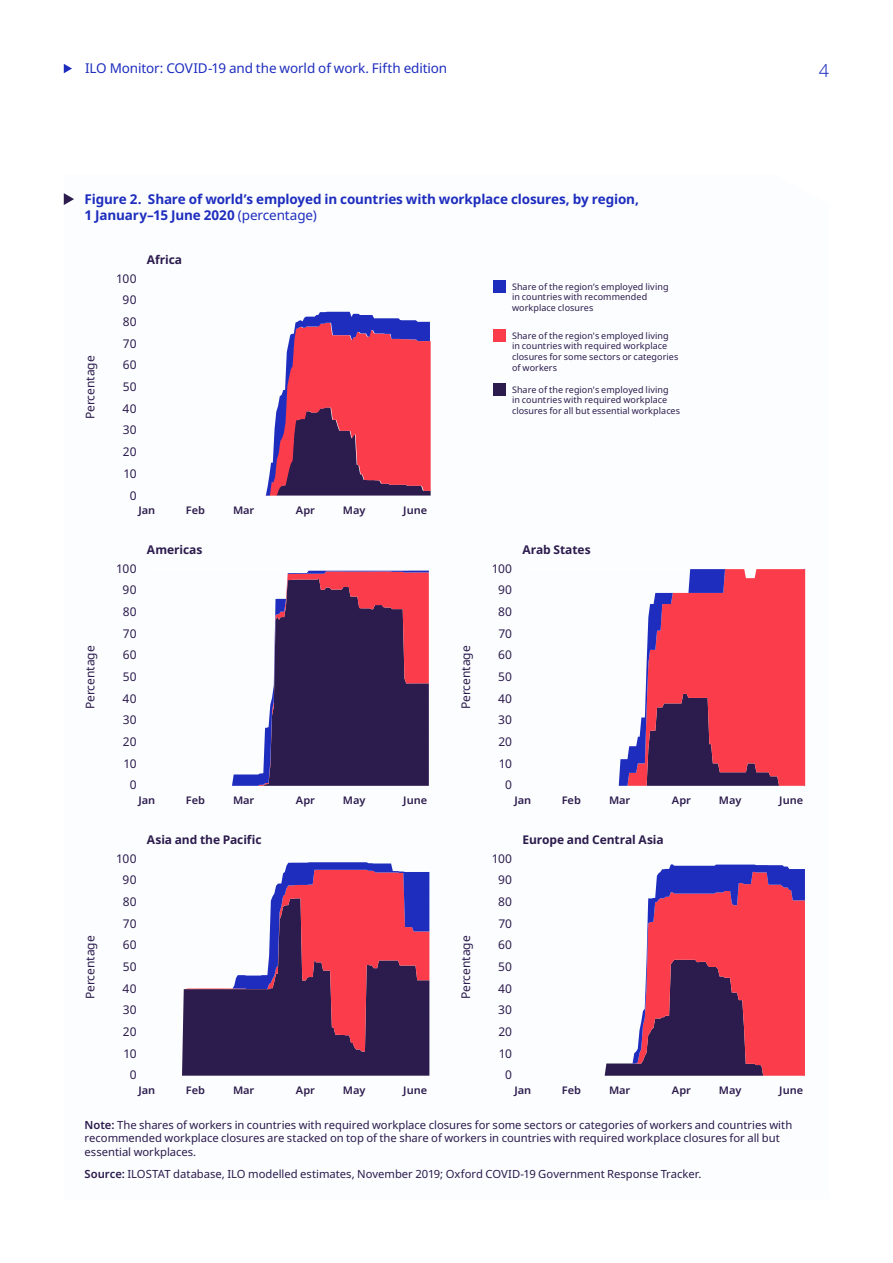
<style>
.page{position:relative;width:893px;height:1263px;background:#fff}
.page>*{position:absolute;margin:0;border:0;box-sizing:border-box;transform-origin:0 0}
.t1{font:300 18px "Noto Sans";color:#1e2dbe}
.figs_heading_ilo{font:700 13.5px/16.2px "Noto Sans";letter-spacing:-.01em;color:#1e2dbe}
.t2{font:13.5px "Noto Sans";letter-spacing:-.01em;color:#1e2dbe}
.t3{font:12px "Noto Sans";letter-spacing:-.005em;color:#2c1b4d}
.t4{font:700 12px "Noto Sans";letter-spacing:-.005em;color:#2c1b4d}
.figs_source_notes_re{font:11.25px/13.5px "Noto Sans";color:#2c1b4d}
.t5{font:600 10.5px "Noto Sans";color:#2c1b4d;scale:1.05 1}
.t6{font:9px/10.8px "Noto Sans";letter-spacing:.005em;color:#2c1b4d}
.s1{font-weight:400}
.s2{font-weight:600}
</style>
<div class="page">
<svg style="left:64px;top:64px;width:8px;height:9px"></svg>
<div style="left:493px;top:383px;width:13px;height:13px;background:#2c1b4d"></div>
<div style="left:493px;top:329px;width:13px;height:13px;background:#fa3c4b"></div>
<div style="left:493px;top:280px;width:13px;height:13px;background:#1e2dbe"></div>
<svg style="left:265px;top:312px;width:166px;height:184px;background:#ba4b6d"></svg>
<svg style="left:232px;top:571px;width:197px;height:215px;fill:#2c1b4d"></svg>
<svg style="left:618px;top:569px;width:187px;height:217px;fill:#fa3c4b"></svg>
<svg style="left:182px;top:862px;width:247px;height:214px"></svg>
<svg style="left:604px;top:864px;width:201px;height:212px;fill:#fa3c4d"></svg>
<svg style="left:64px;top:193px;width:10px;height:12px"></svg>
<p class="t2" style="left:85px;top:59px;width:364px">ILO Monitor: COVID-19 and the world of work. Fifth edition</p>
<h1 class="t1" style="left:819px;top:57px;width:12px">4</h1>
<p class="figs_heading_ilo" style="left:85px;top:191px;width:556px">Figure 2. Share of world’s employed in countries with workplace closures, by region,<br>1 January–15 June 2020 <span class="s1">(percentage)</span></p>
<p class="t3" style="left:82px;top:419px;width:65px;rotate:-90deg">Percentage</p>
<p class="t3" style="left:82px;top:709px;width:65px;rotate:-90deg">Percentage</p>
<p class="t3" style="left:82px;top:999px;width:65px;rotate:-90deg">Percentage</p>
<p class="t3" style="left:116px;top:270px;width:22px">100</p>
<p class="t3" style="left:123px;top:292px;width:15px">90</p>
<p class="t3" style="left:123px;top:313px;width:15px">80</p>
<p class="t3" style="left:123px;top:335px;width:15px">70</p>
<p class="t3" style="left:123px;top:357px;width:15px">60</p>
<p class="t3" style="left:123px;top:378px;width:15px">50</p>
<p class="t3" style="left:123px;top:400px;width:16px">40</p>
<p class="t3" style="left:123px;top:422px;width:15px">30</p>
<p class="t3" style="left:123px;top:443px;width:15px">20</p>
<p class="t3" style="left:123px;top:465px;width:15px">10</p>
<p class="t3" style="left:130px;top:487px;width:8px">0</p>
<p class="t4" style="left:147px;top:251px;width:37px">Africa</p>
<p class="t5" style="left:138px;top:503px;width:18px">Jan</p>
<p class="t5" style="left:186px;top:503px;width:20px">Feb</p>
<p class="t5" style="left:233px;top:503px;width:22px">Mar</p>
<p class="t5" style="left:296px;top:503px;width:20px">Apr</p>
<p class="t5" style="left:343px;top:503px;width:23px">May</p>
<p class="t5" style="left:403px;top:503px;width:24px">June</p>
<p class="t3" style="left:116px;top:560px;width:22px">100</p>
<p class="t3" style="left:123px;top:582px;width:15px">90</p>
<p class="t3" style="left:123px;top:603px;width:15px">80</p>
<p class="t3" style="left:123px;top:625px;width:15px">70</p>
<p class="t3" style="left:123px;top:647px;width:15px">60</p>
<p class="t3" style="left:123px;top:668px;width:15px">50</p>
<p class="t3" style="left:123px;top:690px;width:16px">40</p>
<p class="t3" style="left:123px;top:712px;width:15px">30</p>
<p class="t3" style="left:123px;top:733px;width:15px">20</p>
<p class="t3" style="left:123px;top:755px;width:15px">10</p>
<p class="t3" style="left:130px;top:777px;width:8px">0</p>
<p class="t4" style="left:147px;top:541px;width:57px">Americas</p>
<p class="t6" style="left:512px;top:281px;width:158px">Share of the region’s employed living in countries with recommended workplace closures</p>
<p class="t6" style="left:512px;top:330px;width:168px">Share of the region's employed living in countries with required workplace closures for some sectors or categories of workers</p>
<p class="t6" style="left:512px;top:384px;width:170px">Share of the region's employed living<br>in countries with required workplace closures for all but essential workplaces</p>
<p class="t3" style="left:457px;top:709px;width:65px;rotate:-90deg">Percentage</p>
<p class="t3" style="left:492px;top:560px;width:22px">100</p>
<p class="t3" style="left:498px;top:582px;width:15px">90</p>
<p class="t3" style="left:498px;top:603px;width:15px">80</p>
<p class="t3" style="left:498px;top:625px;width:15px">70</p>
<p class="t3" style="left:498px;top:647px;width:15px">60</p>
<p class="t3" style="left:498px;top:668px;width:15px">50</p>
<p class="t3" style="left:498px;top:690px;width:16px">40</p>
<p class="t3" style="left:498px;top:712px;width:15px">30</p>
<p class="t3" style="left:498px;top:733px;width:15px">20</p>
<p class="t3" style="left:499px;top:755px;width:15px">10</p>
<p class="t3" style="left:505px;top:777px;width:8px">0</p>
<p class="t4" style="left:522px;top:541px;width:70px">Arab States</p>
<p class="t5" style="left:138px;top:793px;width:18px">Jan</p>
<p class="t5" style="left:186px;top:793px;width:20px">Feb</p>
<p class="t5" style="left:233px;top:793px;width:22px">Mar</p>
<p class="t5" style="left:296px;top:793px;width:20px">Apr</p>
<p class="t5" style="left:343px;top:793px;width:23px">May</p>
<p class="t5" style="left:403px;top:793px;width:24px">June</p>
<p class="t5" style="left:514px;top:793px;width:18px">Jan</p>
<p class="t5" style="left:562px;top:793px;width:20px">Feb</p>
<p class="t5" style="left:609px;top:793px;width:22px">Mar</p>
<p class="t5" style="left:672px;top:793px;width:20px">Apr</p>
<p class="t5" style="left:719px;top:793px;width:23px">May</p>
<p class="t5" style="left:779px;top:793px;width:24px">June</p>
<p class="t4" style="left:147px;top:831px;width:116px">Asia and the Pacific</p>
<p class="t4" style="left:522px;top:831px;width:143px">Europe and Central Asia</p>
<p class="t3" style="left:116px;top:850px;width:22px">100</p>
<p class="t3" style="left:492px;top:850px;width:22px">100</p>
<p class="t3" style="left:123px;top:871px;width:15px">90</p>
<p class="t3" style="left:498px;top:871px;width:15px">90</p>
<p class="t3" style="left:123px;top:893px;width:15px">80</p>
<p class="t3" style="left:498px;top:893px;width:15px">80</p>
<p class="t3" style="left:123px;top:915px;width:15px">70</p>
<p class="t3" style="left:498px;top:915px;width:15px">70</p>
<p class="t3" style="left:123px;top:936px;width:15px">60</p>
<p class="t3" style="left:123px;top:958px;width:15px">50</p>
<p class="t3" style="left:123px;top:980px;width:16px">40</p>
<p class="t3" style="left:457px;top:999px;width:65px;rotate:-90deg">Percentage</p>
<p class="t3" style="left:498px;top:936px;width:15px">60</p>
<p class="t3" style="left:498px;top:958px;width:15px">50</p>
<p class="t3" style="left:498px;top:980px;width:16px">40</p>
<p class="t3" style="left:123px;top:1002px;width:15px">30</p>
<p class="t3" style="left:498px;top:1002px;width:15px">30</p>
<p class="t3" style="left:123px;top:1023px;width:15px">20</p>
<p class="t3" style="left:498px;top:1023px;width:15px">20</p>
<p class="t3" style="left:123px;top:1045px;width:15px">10</p>
<p class="t3" style="left:499px;top:1045px;width:15px">10</p>
<p class="t3" style="left:130px;top:1067px;width:8px">0</p>
<p class="t3" style="left:505px;top:1067px;width:8px">0</p>
<p class="t5" style="left:138px;top:1083px;width:18px">Jan</p>
<p class="t5" style="left:186px;top:1083px;width:20px">Feb</p>
<p class="t5" style="left:233px;top:1083px;width:22px">Mar</p>
<p class="t5" style="left:296px;top:1083px;width:20px">Apr</p>
<p class="t5" style="left:343px;top:1083px;width:23px">May</p>
<p class="t5" style="left:403px;top:1083px;width:24px">June</p>
<p class="t5" style="left:514px;top:1083px;width:18px">Jan</p>
<p class="t5" style="left:562px;top:1083px;width:20px">Feb</p>
<p class="t5" style="left:609px;top:1083px;width:22px">Mar</p>
<p class="t5" style="left:672px;top:1083px;width:20px">Apr</p>
<p class="t5" style="left:719px;top:1083px;width:23px">May</p>
<p class="t5" style="left:779px;top:1083px;width:24px">June</p>
<p class="figs_source_notes_re" style="left:85px;top:1118px;width:709px"><span class="s2">Note:</span> The shares of workers in countries with required workplace closures for some sectors or categories of workers and countries with recommended workplace closures are stacked on top of the share of workers in countries with required workplace closures for all but essential workplaces.</p>
<p class="figs_source_notes_re" style="left:85px;top:1167px;width:618px"><span class="s2">Source:</span> ILOSTAT database, ILO modelled estimates, November 2019; Oxford COVID-19 Government Response Tracker.</p>
</div>
